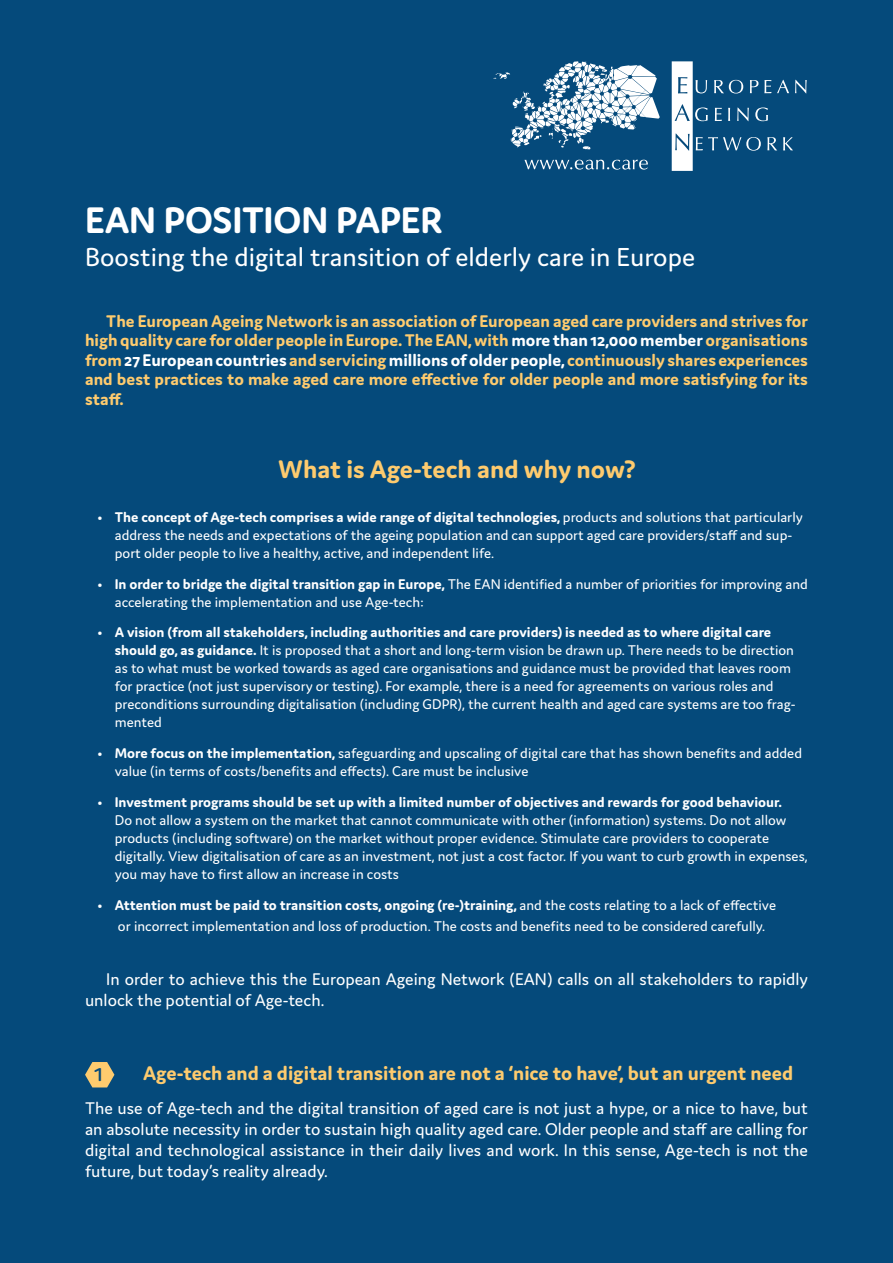
<style>
.page{position:relative;width:893px;height:1263px;background:#054a7b}
.page>*{position:absolute;margin:0;border:0;box-sizing:border-box;transform-origin:0 0}
.t1{font:700 39.45px "Domus";letter-spacing:-.01em;color:#fff}
.KUKY_HEADING_2{font:27.75px "Domus";color:#fff}
.KUKY_HEADING_2-2{font:700 27px "Domus";color:#fecb6e}
.KUKY_HEADING_2-3{font:25.95px "Domus";color:#054a7b}
.KUKY_HEADING_2-4{font:700 21px "Domus";color:#fecb6e}
.KUKY_základní_text{font:18px/21px "Domus";color:#fff}
.KUKY_základní_text-2{font:700 18px/19.5px "Domus";color:#fecb6e;text-align:justify}
.t2{font:15px/18px "Domus";color:#fff}
.s1{color:#fff}
.s2{font-weight:700}
</style>
<div class="page">
<svg style="left:85px;top:1062px;width:29px;height:25px"></svg>
<svg style="left:524px;top:160px;width:124px;height:10px"></svg>
<svg style="left:672px;top:61px;width:135px;height:110px"></svg>
<svg style="left:493px;top:61px;width:167px;height:88px"></svg>
<p class="t1" style="left:85px;top:198px;width:359px">EAN POSITION PAPER</p>
<p class="KUKY_HEADING_2" style="left:85px;top:242px;width:612px">Boosting the digital transition of elderly care in Europe</p>
<p class="KUKY_základní_text-2" style="left:85px;top:311px;width:724px;text-indent:21px">The European Ageing Network is an association of European aged care providers and strives for high quality care for older people in Europe. The EAN, with <span class="s1">more than 12,000 member</span> organisations from <span class="s1">27 European countries</span> and servicing <span class="s1">millions of older people,</span> continuously shares experiences and best practices to make aged care more effective for older people and more satisfying for its staff.</p>
<p class="KUKY_HEADING_2-2" style="left:278px;top:455px;width:359px">What is Age-tech and why now?</p>
<p class="t2" style="left:115px;top:508px;width:690px;text-indent:-17px"><span class="s2">• The concept of Age-tech comprises a wide range of digital technologies,</span> products and solutions that particularly address the needs and expectations of the ageing population and can support aged care providers/staff and sup&shy;port older people to live a healthy, active, and independent life.</p>
<p class="t2" style="left:115px;top:575px;width:695px;text-indent:-17px"><span class="s2">• In order to bridge the digital transition gap in Europe,</span> The EAN identified a number of priorities for improving and accelerating the implementation and use Age-tech:</p>
<p class="t2" style="left:115px;top:623px;width:682px;text-indent:-17px"><span class="s2">• A vision (from all stakeholders, including authorities and care providers) is needed as to where digital care should go, as guidance.</span> It is proposed that a short and long-term vision be drawn up. There needs to be direction as to what must be worked towards as aged care organisations and guidance must be provided that leaves room for practice (not just supervisory or testing). For example, there is a need for agreements on various roles and preconditions surrounding digitalisation (including GDPR), the current health and aged care systems are too frag&shy;mented</p>
<p class="t2" style="left:115px;top:744px;width:689px;text-indent:-17px"><span class="s2">• More focus on the implementation,</span> safeguarding and upscaling of digital care that has shown benefits and added value (in terms of costs/benefits and effects). Care must be inclusive</p>
<p class="t2" style="left:115px;top:793px;width:694px;text-indent:-17px"><span class="s2">• Investment programs should be set up with a limited number of objectives and rewards for good behaviour.<br></span>Do not allow a system on the market that cannot communicate with other (information) systems. Do not allow products (including software) on the market without proper evidence. Stimulate care providers to cooperate digitally. View digitalisation of care as an investment, not just a cost factor. If you want to curb growth in expenses, you may have to first allow an increase in costs</p>
<p class="t2" style="left:118px;top:894px;width:660px;line-height:21px;text-indent:-20px"><span class="s2">• Attention must be paid to transition costs, ongoing (re-)training,</span> and the costs relating to a lack of effective or incorrect implementation and loss of production. The costs and benefits need to be considered carefully.</p>
<p class="KUKY_základní_text" style="left:85px;top:969px;width:724px;text-indent:21px">In order to achieve this the European Ageing Network (EAN) calls on all stakeholders to rapidly unlock the potential of Age-tech.</p>
<p class="KUKY_HEADING_2-3" style="left:94px;top:1058px;width:10px">1</p>
<p class="KUKY_HEADING_2-4" style="left:143px;top:1061px;width:652px">Age-tech and a digital transition are not a ‘nice to have’, but an urgent need</p>
<p class="KUKY_základní_text" style="left:85px;top:1097px;width:724px;text-align:justify">The use of Age-tech and the digital transition of aged care is not just a hype, or a nice to have, but an absolute necessity in order to sustain high quality aged care. Older people and staff are calling for digital and technological assistance in their daily lives and work. In this sense, Age-tech is not the future, but today’s reality already.</p>
</div>
